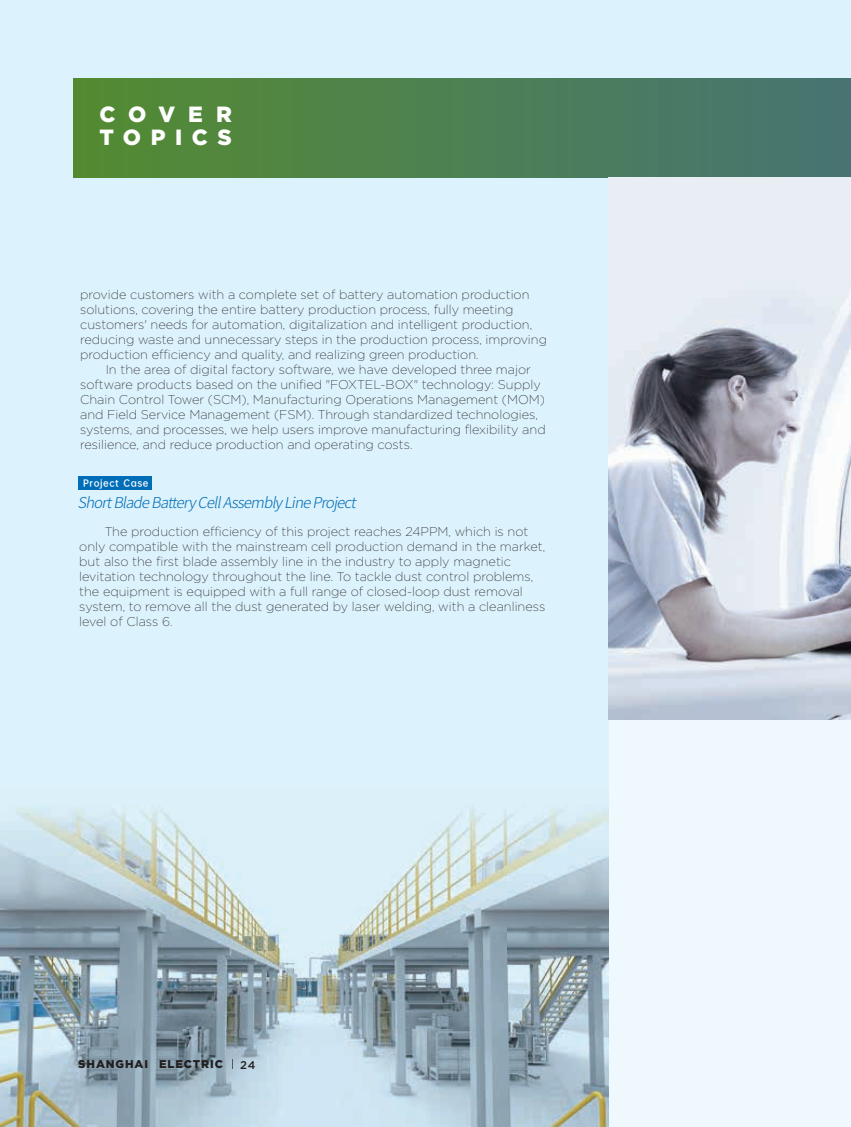
<style>
.page{position:relative;width:851px;height:1127px;background:#fff}
.page>*{position:absolute;margin:0;border:0;box-sizing:border-box;transform-origin:0 0}
.t1{font:900 22.05px/23.5px "Gotham";letter-spacing:.435em;color:#fff}
.t2{font:italic 300 15px "Source Han Sans CN";color:#006db8}
.t3{font:200 12.75px/15px "Gotham";color:#231f20}
.t4{font:900 11.25px "Gotham";letter-spacing:.08em;color:#231f20}
.t5{font:500 11.25px "Gotham";color:#231f20}
.t6{font:8.85px "OPPO Sans B";letter-spacing:.065em;color:#fff}
</style>
<div class="page">
<div style="left:0;top:0;width:850px;height:1127px;background:#dcf2fc"></div>
<div style="left:608px;top:719px;width:242px;height:408px;background:#eef8fd"></div>
<div style="left:74px;top:78px;width:776px;height:99px;background:linear-gradient(to right,#538b31,#477574)"></div>
<div style="left:78px;top:476px;width:73px;height:14px;background:#006db8"></div>
<img style="left:0;top:806px;width:608px;height:321px">
<img style="left:608px;top:177px;width:242px;height:542px">
<h1 class="t1" style="left:99px;top:102px;width:134px">COVER<br>TOPICS</h1>
<p class="t3" style="left:80px;top:287px;width:468px">provide customers with a complete set of battery automation production solutions, covering the entire battery production process, fully meeting customers' needs for automation, digitalization and intelligent production, reducing waste and unnecessary steps in the production process, improving production efficiency and quality, and realizing green production.</p>
<p class="t3" style="left:80px;top:362px;width:467px;text-indent:26px">In the area of digital factory software, we have developed three major software products based on the unified "FOXTEL-BOX" technology: Supply Chain Control Tower (SCM), Manufacturing Operations Management (MOM) and Field Service Management (FSM). Through standardized technologies, systems, and processes, we help users improve manufacturing flexibility and resilience, and reduce production and operating costs.</p>
<p class="t6" style="left:83px;top:476px;width:67px">Project Case</p>
<p class="t3" style="left:79px;top:523px;width:467px;text-indent:26px">The production efficiency of this project reaches 24PPM, which is not only compatible with the mainstream cell production demand in the market, but also the first blade assembly line in the industry to apply magnetic levitation technology throughout the line. To tackle dust control problems, the equipment is equipped with a full range of closed-loop dust removal system, to remove all the dust generated by laser welding, with a cleanliness level of Class 6.</p>
<p class="t2" style="left:77px;top:494px;width:287px">ShortBladeBatteryCellAssemblyLineProject</p>
<p class="t4" style="left:78px;top:1057px;width:146px">SHANGHAI ELECTRIC</p>
<p class="t5" style="left:240px;top:1057px;width:17px">24</p>
</div>
